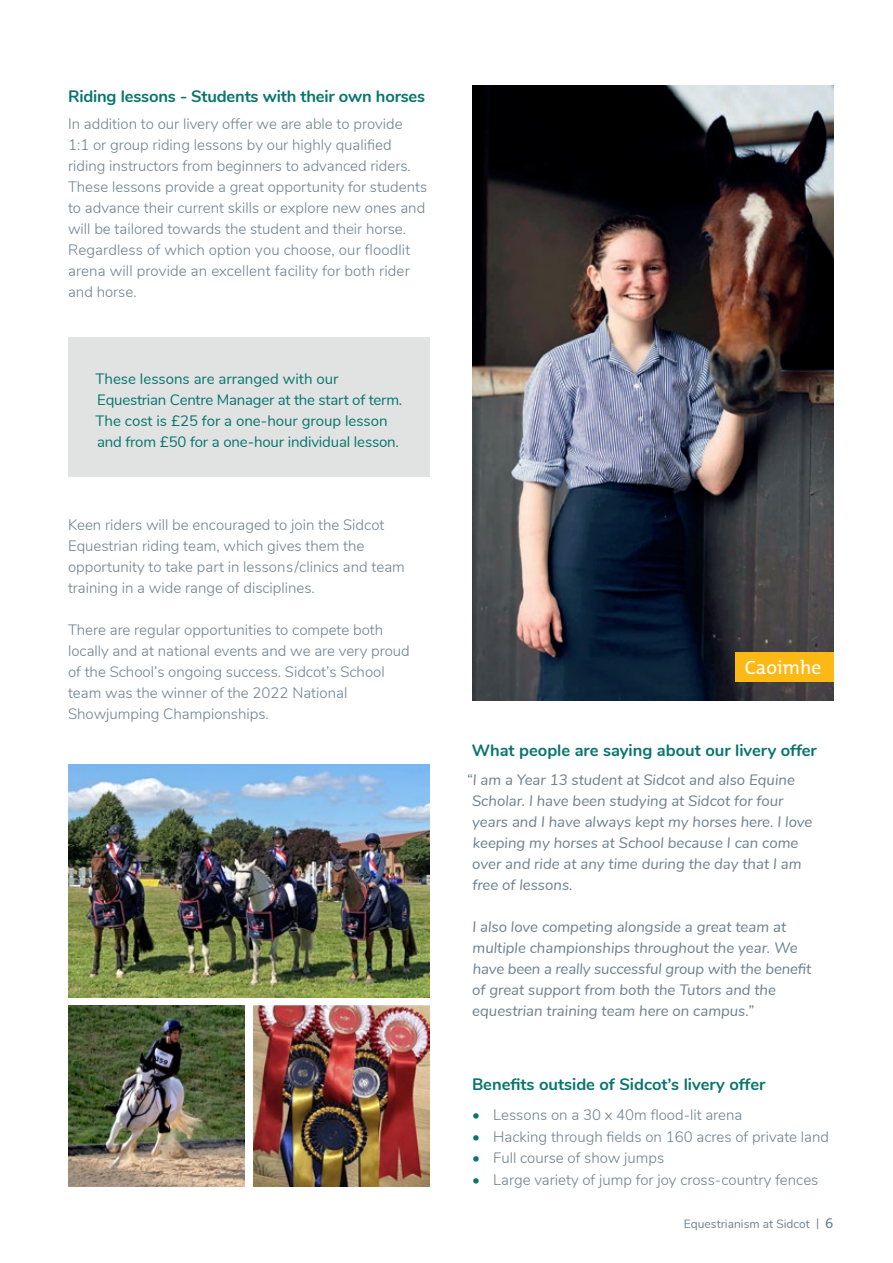
<style>
.page{position:relative;width:893px;height:1263px;background:#fff}
.page>*{position:absolute;margin:0;border:0;box-sizing:border-box;transform-origin:0 0}
.t1{font:19.5px "The Mix B W5 Plain";color:#fff}
.t2{font:700 16.5px "Nunito";color:#07756d}
.t3{font:300 15px/21px "Nunito";color:#6c808e}
.t4{font:italic 15px/21px "Nunito";color:#6c808e}
.t5{font:15px/21px "Nunito";letter-spacing:-.01em;color:#07756d}
.t6{font:12px "Nunito";color:#6c808e}
.s1{color:#07756d}
.s2{font-family:"The Mix B W5 Plain";font-size:15px}
</style>
<div class="page">
<div style="left:68px;top:337px;width:361px;height:140px;background:#e1e3e3"></div>
<img style="left:472px;top:85px;width:361px;height:616px">
<div style="left:735px;top:652px;width:98px;height:30px;background:#fcb814"></div>
<img style="left:68px;top:1006px;width:176px;height:180px">
<img style="left:253px;top:1006px;width:176px;height:180px">
<img style="left:68px;top:765px;width:361px;height:232px">
<p class="t2" style="left:68px;top:84px;width:359px">Riding lessons - Students with their own horses</p>
<p class="t3" style="left:68px;top:113px;width:361px">In addition to our livery offer we are able to provide 1:1 or group riding lessons by our highly qualified riding instructors from beginners to advanced riders.<br>These lessons provide a great opportunity for students to advance their current skills or explore new ones and will be tailored towards the student and their horse.<br>Regardless of which option you choose, our floodlit arena will provide an excellent facility for both rider and horse.</p>
<p class="t5" style="left:96px;top:367px;width:308px">These lessons are arranged with our Equestrian Centre Manager at the start of term.<br>The cost is £25 for a one-hour group lesson and from £50 for a one-hour individual lesson.</p>
<p class="t3" style="left:68px;top:513px;width:338px">Keen riders will be encouraged to join the Sidcot Equestrian riding team, which gives them the opportunity to take part in lessons/clinics and team training in a wide range of disciplines.</p>
<p class="t3" style="left:68px;top:618px;width:343px">There are regular opportunities to compete both locally and at national events and we are very proud of the School’s ongoing success. Sidcot’s School team was the winner of the 2022 National Showjumping Championships.</p>
<h1 class="t1" style="left:745px;top:654px;width:78px">Caoimhe</h1>
<p class="t2" style="left:472px;top:738px;width:347px">What people are saying about our livery offer</p>
<p class="t4" style="left:472px;top:769px;width:342px;text-indent:-5px">“I am a Year 13 student at Sidcot and also Equine Scholar. I have been studying at Sidcot for four years and I have always kept my horses here. I love keeping my horses at School because I can come over and ride at any time during the day that I am free of lessons.</p>
<p class="t4" style="left:472px;top:916px;width:340px">I also love competing alongside a great team at multiple championships throughout the year. We have been a really successful group with the benefit of great support from both the Tutors and the equestrian training team here on campus.”</p>
<p class="t2" style="left:472px;top:1072px;width:295px">Benefits outside of Sidcot’s livery offer</p>
<p class="t3" style="left:472px;top:1103px;width:272px"><span class="s1">•</span> Lessons on a 30 x 40m flood-lit arena</p>
<p class="t3" style="left:472px;top:1125px;width:359px"><span class="s1">•</span> Hacking through fields on 160 acres of private land</p>
<p class="t3" style="left:472px;top:1147px;width:194px"><span class="s1">•</span> Full course of show jumps</p>
<p class="t3" style="left:472px;top:1168px;width:348px"><span class="s1">•</span> Large variety of jump for joy cross-country fences</p>
<p class="t6" style="left:684px;top:1215px;width:151px">Equestrianism at Sidcot | <span class="s2">6</span></p>
</div>
